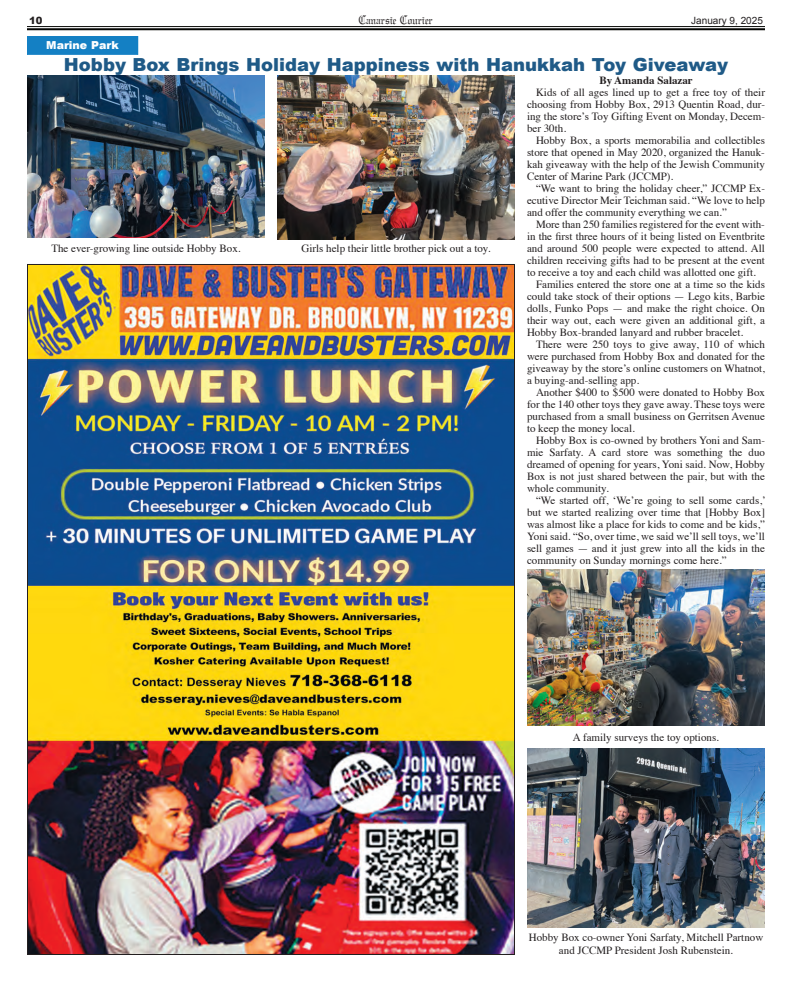
<style>
.page{position:relative;width:792px;height:981px;background:#fff}
.page>*{position:absolute;margin:0;border:0;box-sizing:border-box;transform-origin:0 0}
.t1{font:900 18px "Arial";color:#1f5a87}
.t2{font:12px "Gregorian FLF";color:#231f20}
.t3{font:11px/12px "Times";color:#231f20;text-align:justify}
.t4{font:700 11px "Times";color:#231f20}
.t5{font:900 11px "Arial";color:#fff}
.t6{font:10px "Arial";color:#231f20}
.t7{font:900 10px "Arial";color:#231f20}
</style>
<div class="page">
<hr style="left:27px;top:26px;width:738px;height:1px;background:#040503">
<hr style="left:27px;top:28px;width:738px;height:2px;background:#040503">
<img style="left:29px;top:266px;width:484px;height:687px">
<div style="left:28px;top:36px;width:110px;height:18px;background:#1480c4"></div>
<div style="left:27px;top:36px;width:111px;height:19px;border:1px solid #1480c4"></div>
<img style="left:27px;top:76px;width:238px;height:162px">
<img style="left:277px;top:76px;width:238px;height:163px">
<img style="left:527px;top:570px;width:238px;height:156px">
<img style="left:527px;top:749px;width:238px;height:178px">
<p class="t7" style="left:29px;top:13px;width:15px">10</p>
<p class="t2" style="left:359px;top:13px;width:76px">Canarsie Courier</p>
<p class="t6" style="left:691px;top:14px;width:73px">January 9, 2025</p>
<h1 class="t1" style="left:64px;top:51px;width:666px">Hobby Box Brings Holiday Happiness with Hanukkah Toy Giveaway</h1>
<p class="t5" style="left:46px;top:37px;width:74px">Marine Park</p>
<p class="t3" style="left:51px;top:241px;width:191px">The ever-growing line outside Hobby Box.</p>
<p class="t3" style="left:302px;top:241px;width:190px">Girls help their little brother pick out a toy.</p>
<p class="t4" style="left:599px;top:70px;width:95px">By Amanda Salazar</p>
<p class="t3" style="left:527px;top:86px;width:240px;text-indent:9px">Kids of all ages lined up to get a free toy of their choosing from Hobby Box, 2913 Quentin Road, dur&shy;ing the store’s Toy Gifting Event on Monday, Decem&shy;ber 30th.</p>
<p class="t3" style="left:527px;top:134px;width:240px;text-indent:9px">Hobby Box, a sports memorabilia and collectibles store that opened in May 2020, organized the Hanuk&shy;kah giveaway with the help of the Jewish Community Center of Marine Park (JCCMP).</p>
<p class="t3" style="left:527px;top:182px;width:240px;text-indent:9px">“We want to bring the holiday cheer,” JCCMP Ex&shy;ecutive Director Meir Teichman said. “We love to help and offer the community everything we can.”</p>
<p class="t3" style="left:536px;top:218px;width:230px">More than 250 families registered for the event with-</p>
<p class="t3" style="left:527px;top:230px;width:240px">in the first three hours of it being listed on Eventbrite</p>
<p class="t3" style="left:527px;top:242px;width:240px">and around 500 people were expected to attend. All</p>
<p class="t3" style="left:527px;top:254px;width:240px">children receiving gifts had to be present at the event</p>
<p class="t3" style="left:527px;top:266px;width:230px">to receive a toy and each child was allotted one gift.</p>
<p class="t3" style="left:536px;top:278px;width:231px">Families entered the store one at a time so the kids</p>
<p class="t3" style="left:527px;top:290px;width:239px">could take stock of their options — Lego kits, Barbie</p>
<p class="t3" style="left:527px;top:302px;width:240px">dolls, Funko Pops — and make the right choice. On</p>
<p class="t3" style="left:527px;top:314px;width:240px">their way out, each were given an additional gift, a</p>
<p class="t3" style="left:527px;top:326px;width:218px">Hobby Box-branded lanyard and rubber bracelet.</p>
<p class="t3" style="left:536px;top:338px;width:231px">There were 250 toys to give away, 110 of which</p>
<p class="t3" style="left:527px;top:350px;width:240px">were purchased from Hobby Box and donated for the</p>
<p class="t3" style="left:527px;top:362px;width:240px">giveaway by the store’s online customers on Whatnot,</p>
<p class="t3" style="left:527px;top:374px;width:114px">a buying-and-selling app.</p>
<p class="t3" style="left:536px;top:386px;width:231px">Another $400 to $500 were donated to Hobby Box</p>
<p class="t3" style="left:527px;top:398px;width:239px">for the 140 other toys they gave away. These toys were</p>
<p class="t3" style="left:527px;top:410px;width:240px">purchased from a small business on Gerritsen Avenue</p>
<p class="t3" style="left:527px;top:422px;width:109px">to keep the money local.</p>
<p class="t3" style="left:536px;top:434px;width:231px">Hobby Box is co-owned by brothers Yoni and Sam-</p>
<p class="t3" style="left:527px;top:446px;width:240px">mie Sarfaty. A card store was something the duo</p>
<p class="t3" style="left:527px;top:458px;width:240px">dreamed of opening for years, Yoni said. Now, Hobby</p>
<p class="t3" style="left:527px;top:470px;width:239px">Box is not just shared between the pair, but with the</p>
<p class="t3" style="left:527px;top:482px;width:83px">whole community.</p>
<p class="t3" style="left:536px;top:494px;width:231px">“We started off, ‘We’re going to sell some cards,’</p>
<p class="t3" style="left:527px;top:506px;width:240px">but we started realizing over time that [Hobby Box]</p>
<p class="t3" style="left:527px;top:518px;width:240px">was almost like a place for kids to come and be kids,”</p>
<p class="t3" style="left:527px;top:530px;width:240px">Yoni said. “So, over time, we said we’ll sell toys, we’ll</p>
<p class="t3" style="left:527px;top:542px;width:240px">sell games — and it just grew into all the kids in the</p>
<p class="t3" style="left:527px;top:554px;width:201px">community on Sunday mornings come here.”</p>
<p class="t3" style="left:573px;top:730px;width:148px">A family surveys the toy options.</p>
<p class="t3" style="left:529px;top:930px;width:236px;line-height:13.2px;text-align:center">Hobby Box co-owner Yoni Sarfaty, Mitchell Partnow and JCCMP President Josh Rubenstein.</p>
</div>
